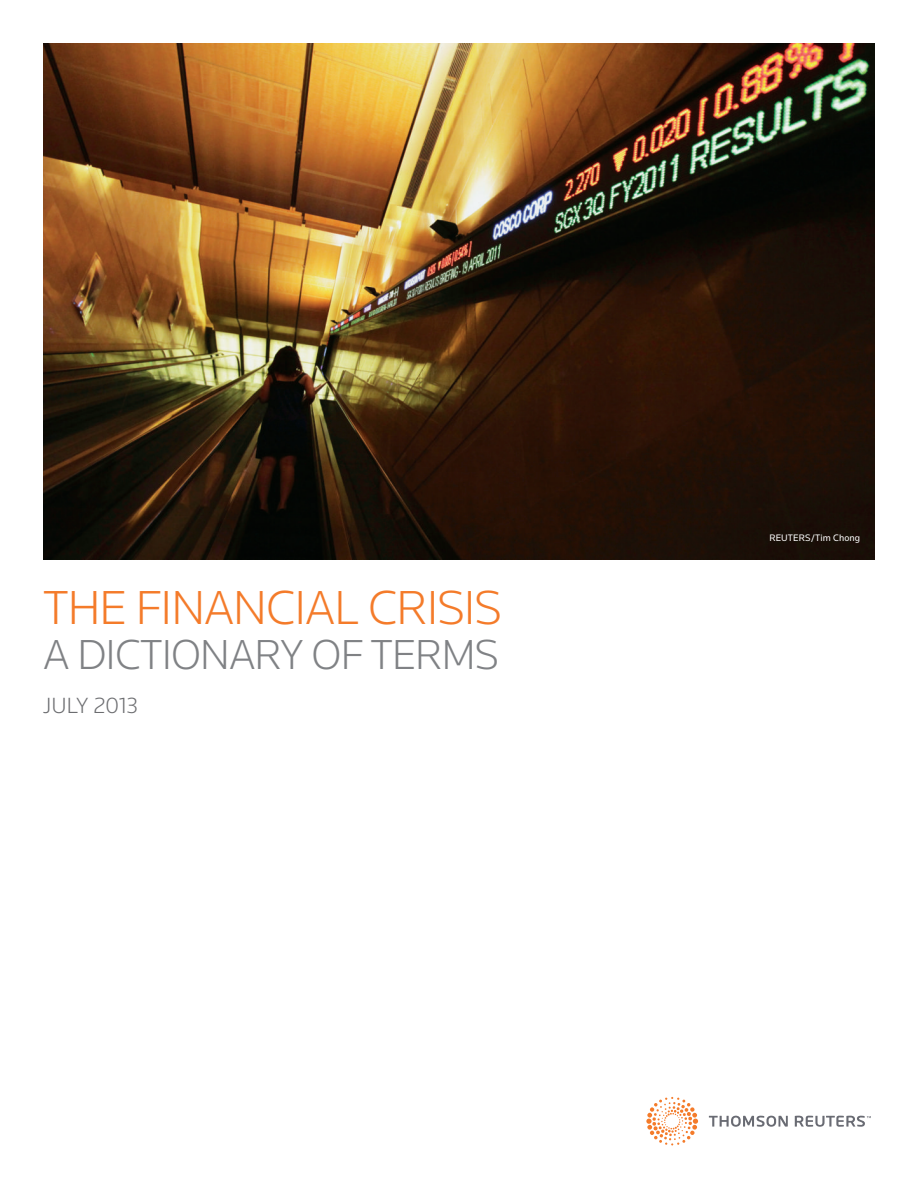
<style>
.page{position:relative;width:918px;height:1188px;background:#fff}
.page>*{position:absolute;margin:0;border:0;box-sizing:border-box;transform-origin:0 0}
.t1{font:300 49.5px "Knowledge";letter-spacing:-.02em;color:#f47b2a}
.t2{font:300 43.5px "Knowledge";letter-spacing:-.02em;color:#808285}
.t3{font:300 22.8px "Knowledge";color:#6c6d70}
.t4{font:9.75px "Knowledge";letter-spacing:.01em;color:#fff}
</style>
<div class="page">
<svg style="left:709px;top:1116px;width:162px;height:11px"></svg>
<svg style="left:646px;top:1097px;width:52px;height:48px"></svg>
<img style="left:43px;top:43px;width:831px;height:516px">
<p class="t1" style="left:43px;top:585px;width:460px">THE FINANCIAL CRISIS</p>
<p class="t2" style="left:43px;top:635px;width:457px">A DICTIONARY OF TERMS</p>
<p class="t3" style="left:43px;top:696px;width:96px">JULY 2013</p>
<p class="t4" style="left:769px;top:534px;width:92px">REUTERS/Tim Chong</p>
</div>
